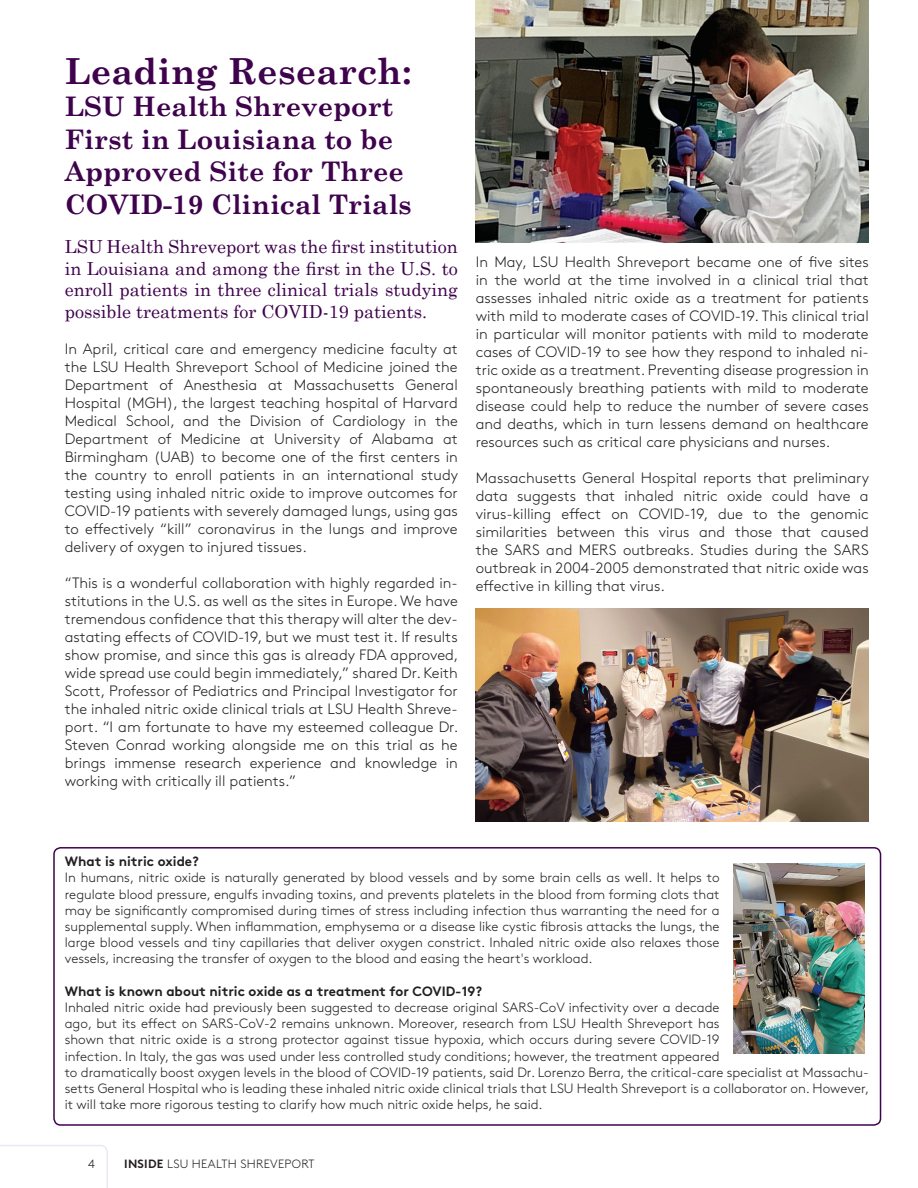
<style>
.page{position:relative;width:918px;height:1188px;background:#fff}
.page>*{position:absolute;margin:0;border:0;box-sizing:border-box;transform-origin:0 0}
.t1{font:700 36px "Century Schoolbook";color:#3f024d}
.t2{font:700 27px/32.4px "Century Schoolbook";color:#3f024d}
.t3{font:18px/21.6px "Century Schoolbook";color:#3f024d;text-align:justify}
.t4{font:300 15px/18px "Brown Std";color:#231f20;text-align:justify}
.t5{font:300 13.5px/16.2px "Brown Std";color:#231f20;text-align:justify}
.t6{font:700 13.5px "Brown Std";color:#231f20}
.t7{font:300 12px "Brown Std";letter-spacing:.02em;color:#231f20}
.s1{font-weight:700}
</style>
<div class="page">
<svg style="left:0;top:1145px;width:108px;height:43px"></svg>
<img style="left:733px;top:864px;width:131px;height:190px">
<div style="left:53px;top:847px;width:828px;height:279px;border:2px solid #3f024d;border-radius:7px"></div>
<img style="left:476px;top:0;width:393px;height:243px">
<img style="left:476px;top:609px;width:393px;height:212px">
<h1 class="t1" style="left:65px;top:43px;width:349px">Leading Research:</h1>
<h2 class="t2" style="left:65px;top:89px;width:348px">LSU Health Shreveport<br>First in Louisiana to be<br>Approved Site for Three<br>COVID-19 Clinical Trials</h2>
<p class="t3" style="left:65px;top:234px;width:394px">LSU Health Shreveport was the first institution in Louisiana and among the first in the U.S. to enroll patients in three clinical trials studying possible treatments for COVID-19 patients.</p>
<p class="t4" style="left:65px;top:340px;width:395px">In April, critical care and emergency medicine faculty at the LSU Health Shreveport School of Medicine joined the Department of Anesthesia at Massachusetts General Hospital (MGH), the largest teaching hospital of Harvard Medical School, and the Division of Cardiology in the Department of Medicine at University of Alabama at Birmingham (UAB) to become one of the first centers in the country to enroll patients in an international study testing using inhaled nitric oxide to improve outcomes for COVID-19 patients with severely damaged lungs, using gas to effectively “kill” coronavirus in the lungs and improve delivery of oxygen to injured tissues.</p>
<p class="t4" style="left:65px;top:574px;width:395px">“This is a wonderful collaboration with highly regarded in&shy;stitutions in the U.S. as well as the sites in Europe. We have tremendous confidence that this therapy will alter the dev&shy;astating effects of COVID-19, but we must test it. If results show promise, and since this gas is already FDA approved, wide spread use could begin immediately,” shared Dr. Keith Scott, Professor of Pediatrics and Principal Investigator for the inhaled nitric oxide clinical trials at LSU Health Shreve&shy;port. “I am fortunate to have my esteemed colleague Dr.<br>Steven Conrad working alongside me on this trial as he brings immense research experience and knowledge in working with critically ill patients.”</p>
<p class="t4" style="left:476px;top:253px;width:395px">In May, LSU Health Shreveport became one of five sites in the world at the time involved in a clinical trial that assesses inhaled nitric oxide as a treatment for patients with mild to moderate cases of COVID-19. This clinical trial in particular will monitor patients with mild to moderate cases of COVID-19 to see how they respond to inhaled ni&shy;tric oxide as a treatment. Preventing disease progression in spontaneously breathing patients with mild to moderate disease could help to reduce the number of severe cases and deaths, which in turn lessens demand on healthcare resources such as critical care physicians and nurses.</p>
<p class="t4" style="left:476px;top:469px;width:395px">Massachusetts General Hospital reports that preliminary data suggests that inhaled nitric oxide could have a virus-killing effect on COVID-19, due to the genomic similarities between this virus and those that caused the SARS and MERS outbreaks. Studies during the SARS outbreak in 2004-2005 demonstrated that nitric oxide was effective in killing that virus.</p>
<p class="t6" style="left:65px;top:853px;width:136px">What is nitric oxide?</p>
<p class="t5" style="left:65px;top:870px;width:656px">In humans, nitric oxide is naturally generated by blood vessels and by some brain cells as well. It helps to regulate blood pressure, engulfs invading toxins, and prevents platelets in the blood from forming clots that may be significantly compromised during times of stress including infection thus warranting the need for a supplemental supply. When inflammation, emphysema or a disease like cystic fibrosis attacks the lungs, the large blood vessels and tiny capillaries that deliver oxygen constrict. Inhaled nitric oxide also relaxes those vessels, increasing the transfer of oxygen to the blood and easing the heart's workload.</p>
<p class="t6" style="left:65px;top:983px;width:419px">What is known about nitric oxide as a treatment for COVID-19?</p>
<p class="t5" style="left:65px;top:1000px;width:806px;text-align:left">Inhaled nitric oxide had previously been suggested to decrease original SARS-CoV infectivity over a decade<br>ago, but its effect on SARS-CoV-2 remains unknown. Moreover, research from LSU Health Shreveport has<br>shown that nitric oxide is a strong protector against tissue hypoxia, which occurs during severe COVID-19<br>infection. In Italy, the gas was used under less controlled study conditions; however, the treatment appeared<br>to dramatically boost oxygen levels in the blood of COVID-19 patients, said Dr. Lorenzo Berra, the critical-care specialist at Massachu&shy;setts General Hospital who is leading these inhaled nitric oxide clinical trials that LSU Health Shreveport is a collaborator on. However, it will take more rigorous testing to clarify how much nitric oxide helps, he said.</p>
<p class="t7" style="left:88px;top:1157px;width:8px">4</p>
<p class="t7" style="left:124px;top:1158px;width:192px"><span class="s1">INSIDE</span> LSU HEALTH SHREVEPORT</p>
</div>
